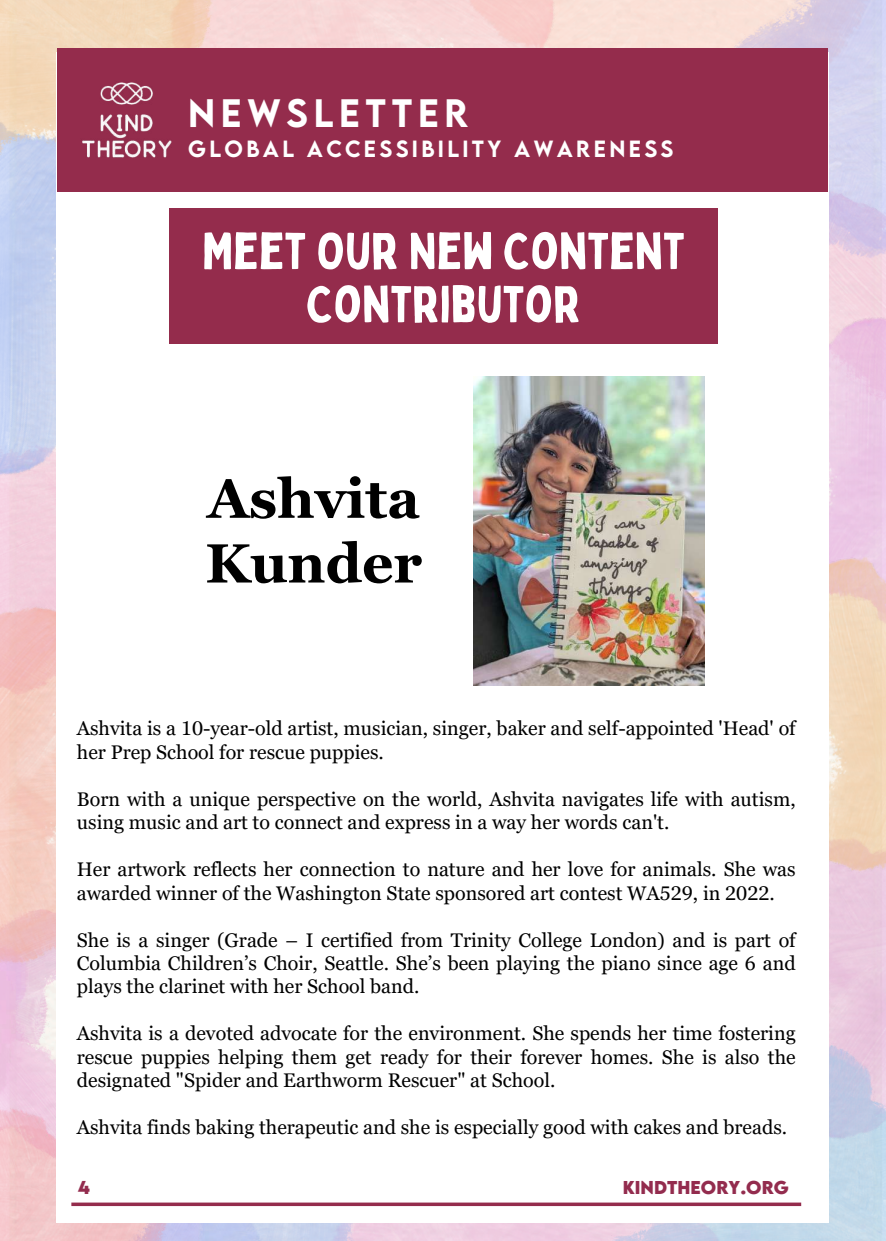
<style>
.page{position:relative;width:886px;height:1241px;background:#fff}
.page>*{position:absolute;margin:0;border:0;box-sizing:border-box;transform-origin:0 0}
.t1{font:700 55px/64.8px "Georgia Pro";color:#000}
.t2{font:50.62px/53.2px "Bobby Jones";color:#fff;text-align:center}
.t3{font:500 35.25px "LEMONMILK";letter-spacing:.16em;color:#fff}
.t4{font:500 20.88px "LEMONMILK";letter-spacing:.16em;color:#fff}
.t5{font:19.75px/23.5px "Georgia Pro";color:#000}
.t6{font:700 16.5px "LEMONMILK";color:#932c4e}
</style>
<div class="page">
<img style="left:0;top:1017px;width:56px;height:89px">
<img style="left:0;top:573px;width:56px;height:444px">
<img style="left:0;top:172px;width:56px;height:338px">
<img style="left:705px;top:0;width:181px;height:259px">
<img style="left:829px;top:294px;width:57px;height:234px">
<img style="left:0;top:1106px;width:179px;height:134px">
<img style="left:0;top:0;width:213px;height:172px">
<img style="left:829px;top:528px;width:57px;height:378px">
<div style="left:57px;top:52px;width:772px;height:1170px;background:#fff"></div>
<hr style="left:71px;top:1202px;width:730px;height:3px;background:#942c4c">
<div style="left:57px;top:48px;width:770px;height:144px;background:#942c4c"></div>
<img style="left:82px;top:82px;width:90px;height:76px">
<div style="left:169px;top:209px;width:549px;height:135px;background:#942c4c"></div>
<img style="left:473px;top:376px;width:232px;height:309px">
<h3 class="t3" style="left:188px;top:89px;width:282px">NEWSLETTER</h3>
<p class="t4" style="left:188px;top:134px;width:487px">GLOBAL ACCESSIBILITY AWARENESS</p>
<h2 class="t2" style="left:202px;top:223px;width:484px">MEET OUR NEW CONTENT<br>CONTRIBUTOR</h2>
<h1 class="t1" style="left:205px;top:466px;width:218px">Ashvita<br>Kunder</h1>
<p class="t5" style="left:77px;top:716px;width:720px">Ashvita is a 10-year-old artist, musician, singer, baker and self-appointed 'Head' of her Prep School for rescue puppies.</p>
<p class="t5" style="left:77px;top:787px;width:720px">Born with a unique perspective on the world, Ashvita navigates life with autism, using music and art to connect and express in a way her words can't.</p>
<p class="t5" style="left:77px;top:857px;width:720px">Her artwork reflects her connection to nature and her love for animals. She was awarded winner of the Washington State sponsored art contest WA529, in 2022.</p>
<p class="t5" style="left:77px;top:927px;width:720px;text-align:justify">She is a singer (Grade – I certified from Trinity College London) and is part of Columbia Children’s Choir, Seattle. She’s been playing the piano since age 6 and plays the clarinet with her School band.</p>
<p class="t5" style="left:77px;top:1021px;width:720px;text-align:justify">Ashvita is a devoted advocate for the environment. She spends her time fostering rescue puppies helping them get ready for their forever homes. She is also the designated "Spider and Earthworm Rescuer" at School.</p>
<p class="t5" style="left:77px;top:1115px;width:712px">Ashvita finds baking therapeutic and she is especially good with cakes and breads.</p>
<p class="t6" style="left:78px;top:1176px;width:14px">4</p>
<p class="t6" style="left:623px;top:1176px;width:168px">KINDTHEORY.ORG</p>
</div>
